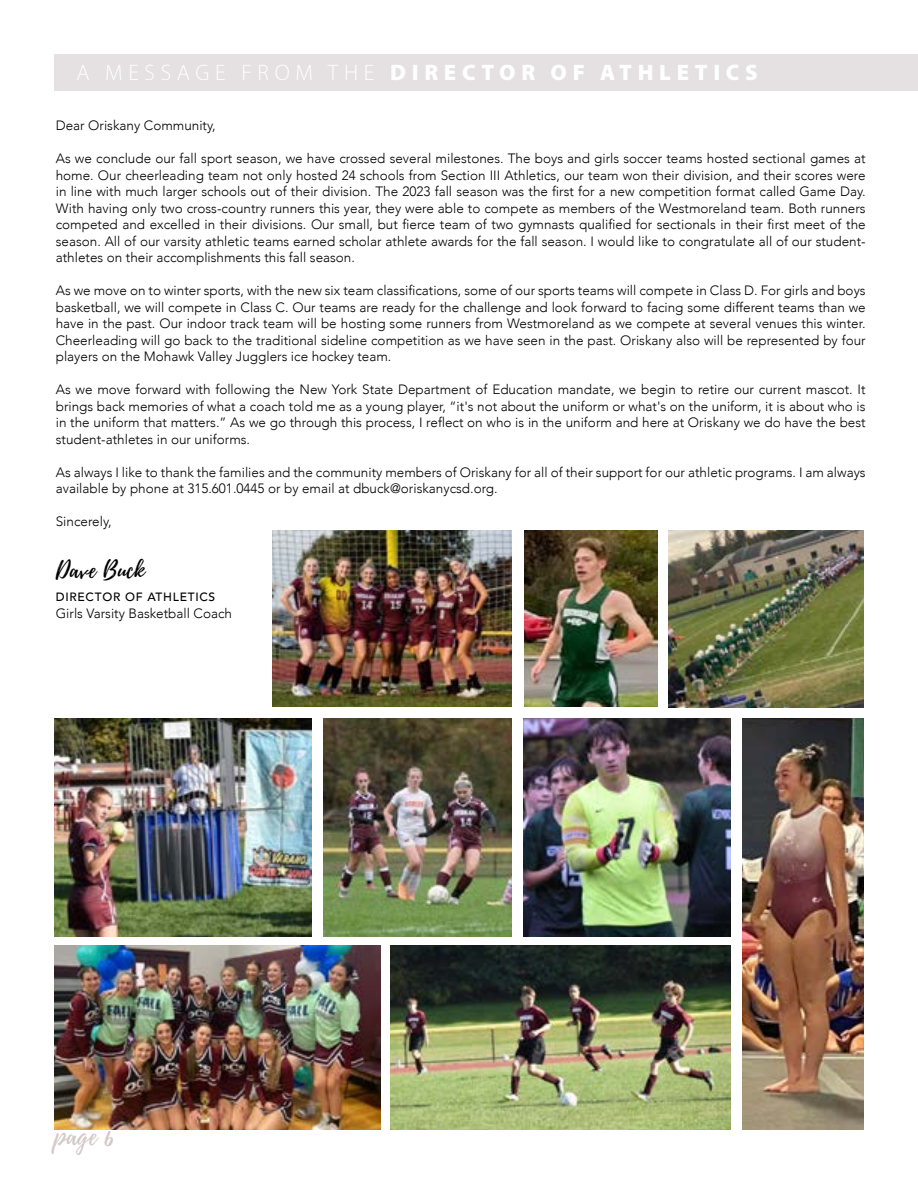
<style>
.page{position:relative;width:918px;height:1188px;background:#fff}
.page>*{position:absolute;margin:0;border:0;box-sizing:border-box;transform-origin:0 0}
.t1{font:25.5px "Playlist Script";color:#d4c8ca}
.t2{font:900 22.5px "Myriad Pro";letter-spacing:.25em;color:#fff}
.t3{font:22.5px "Playlist Script";letter-spacing:.01em;color:#000}
.t4{font:300 13.5px/16.5px "Avenir";color:#000;text-align:justify}
.t5{font:500 12px "Avenir";letter-spacing:.06em;color:#000}
.s1{font-weight:300}
</style>
<div class="page">
<div style="left:54px;top:54px;width:864px;height:37px;background:#e5e0e1"></div>
<img style="left:324px;top:718px;width:188px;height:219px">
<img style="left:54px;top:945px;width:327px;height:185px">
<img style="left:523px;top:718px;width:208px;height:219px">
<img style="left:54px;top:718px;width:257px;height:219px">
<img style="left:742px;top:718px;width:122px;height:412px">
<img style="left:390px;top:945px;width:341px;height:185px">
<img style="left:272px;top:530px;width:239px;height:177px">
<img style="left:669px;top:530px;width:195px;height:178px">
<img style="left:524px;top:530px;width:134px;height:177px">
<h2 class="t2" style="left:76px;top:60px;width:683px"><span class="s1">A MESSAGE FROM THE</span> DIRECTOR OF ATHLETICS</h2>
<p class="t4" style="left:56px;top:118px;width:161px">Dear Oriskany Community,</p>
<p class="t4" style="left:56px;top:151px;width:811px">As we conclude our fall sport season, we have crossed several milestones. The boys and girls soccer teams hosted sectional games at home. Our cheerleading team not only hosted 24 schools from Section III Athletics, our team won their division, and their scores were in line with much larger schools out of their division. The 2023 fall season was the first for a new competition format called Game Day.<br>With having only two cross-country runners this year, they were able to compete as members of the Westmoreland team. Both runners competed and excelled in their divisions. Our small, but fierce team of two gymnasts qualified for sectionals in their first meet of the season. All of our varsity athletic teams earned scholar athlete awards for the fall season. I would like to congratulate all of our student&shy;athletes on their accomplishments this fall season.</p>
<p class="t4" style="left:56px;top:283px;width:811px">As we move on to winter sports, with the new six team classifications, some of our sports teams will compete in Class D. For girls and boys basketball, we will compete in Class C. Our teams are ready for the challenge and look forward to facing some different teams than we have in the past. Our indoor track team will be hosting some runners from Westmoreland as we compete at several venues this winter.<br>Cheerleading will go back to the traditional sideline competition as we have seen in the past. Oriskany also will be represented by four players on the Mohawk Valley Jugglers ice hockey team.</p>
<p class="t4" style="left:56px;top:382px;width:811px">As we move forward with following the New York State Department of Education mandate, we begin to retire our current mascot. It brings back memories of what a coach told me as a young player, “it's not about the uniform or what's on the uniform, it is about who is in the uniform that matters.” As we go through this process, I reflect on who is in the uniform and here at Oriskany we do have the best student-athletes in our uniforms.</p>
<p class="t4" style="left:56px;top:464px;width:811px">As always I like to thank the families and the community members of Oriskany for all of their support for our athletic programs. I am always available by phone at 315.601.0445 or by email at dbuck@oriskanycsd.org.</p>
<p class="t4" style="left:56px;top:513px;width:57px">Sincerely,</p>
<h2 class="t3" style="left:56px;top:554px;width:90px">Dave Buck</h2>
<p class="t5" style="left:56px;top:587px;width:161px">DIRECTOR OF ATHLETICS</p>
<p class="t4" style="left:56px;top:605px;width:178px">Girls Varsity Basketball Coach</p>
<h1 class="t1" style="left:54px;top:1118px;width:61px">page 6</h1>
</div>
